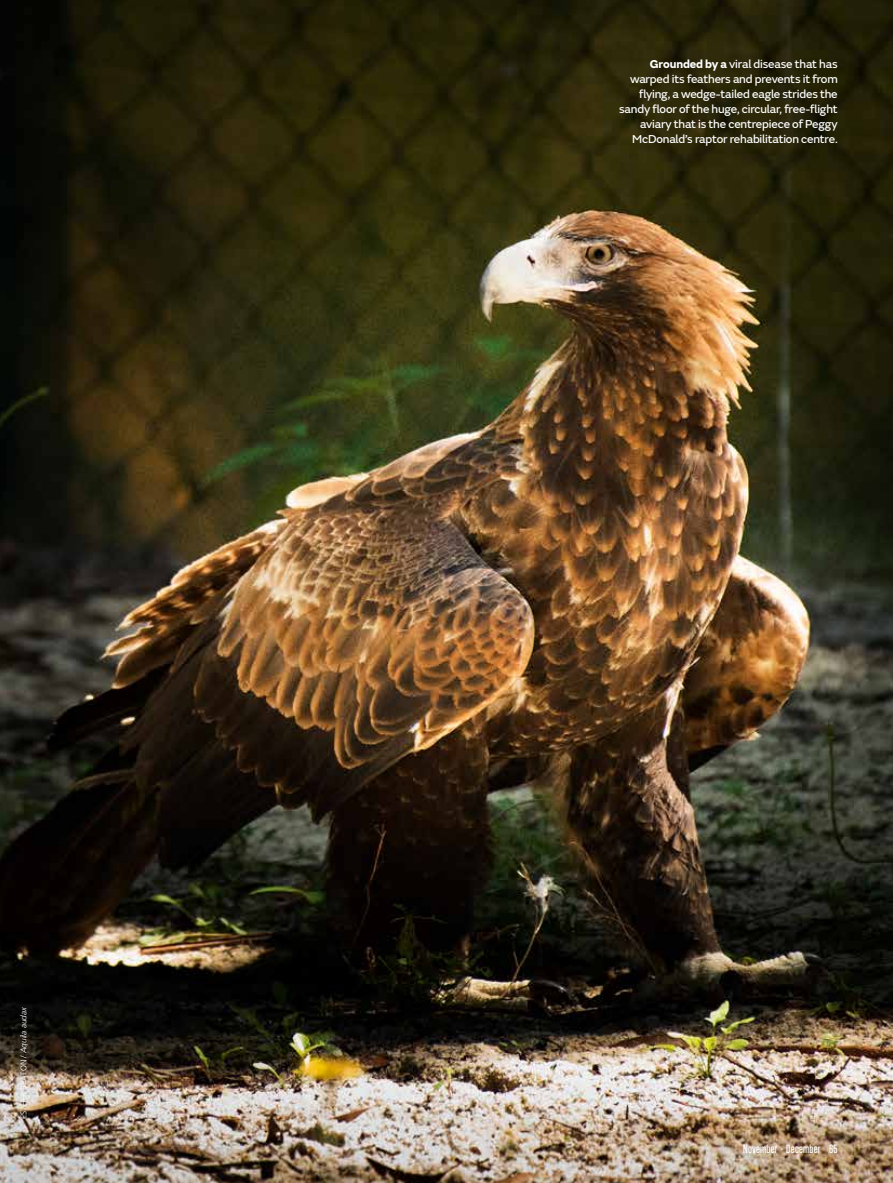
<style>
.page{position:relative;width:893px;height:1183px;background:#fff}
.page>*{position:absolute;margin:0;border:0;box-sizing:border-box;transform-origin:0 0}
.t1{font:12px/15px "FS Emeric Core";letter-spacing:-.015em;color:#fff;text-align:right}
.t2{font:500 12px "Tungsten";letter-spacing:.02em;color:#fff}
.t3{font:300 8.25px "Frutiger LT Pro";letter-spacing:.015em;color:#fff}
.s1{font-style:italic}
.s2{font-family:"FS Emeric";font-weight:700}
</style>
<div class="page">
<img style="left:0;top:0;width:893px;height:1182px">
<p class="t3" style="left:19px;top:1118px;width:114px;rotate:-90deg">ESTHER BEATON / <span class="s1">Aquila audax</span></p>
<p class="t1" style="left:619px;top:56px;width:220px"><span class="s2">Grounded by a</span> viral disease that has warped its feathers and prevents it from flying, a wedge-tailed eagle strides the sandy floor of the huge, circular, free-flight aviary that is the centrepiece of Peggy McDonald’s raptor rehabilitation centre.</p>
<p class="t2" style="left:743px;top:1142px;width:96px">November . December 65</p>
</div>
